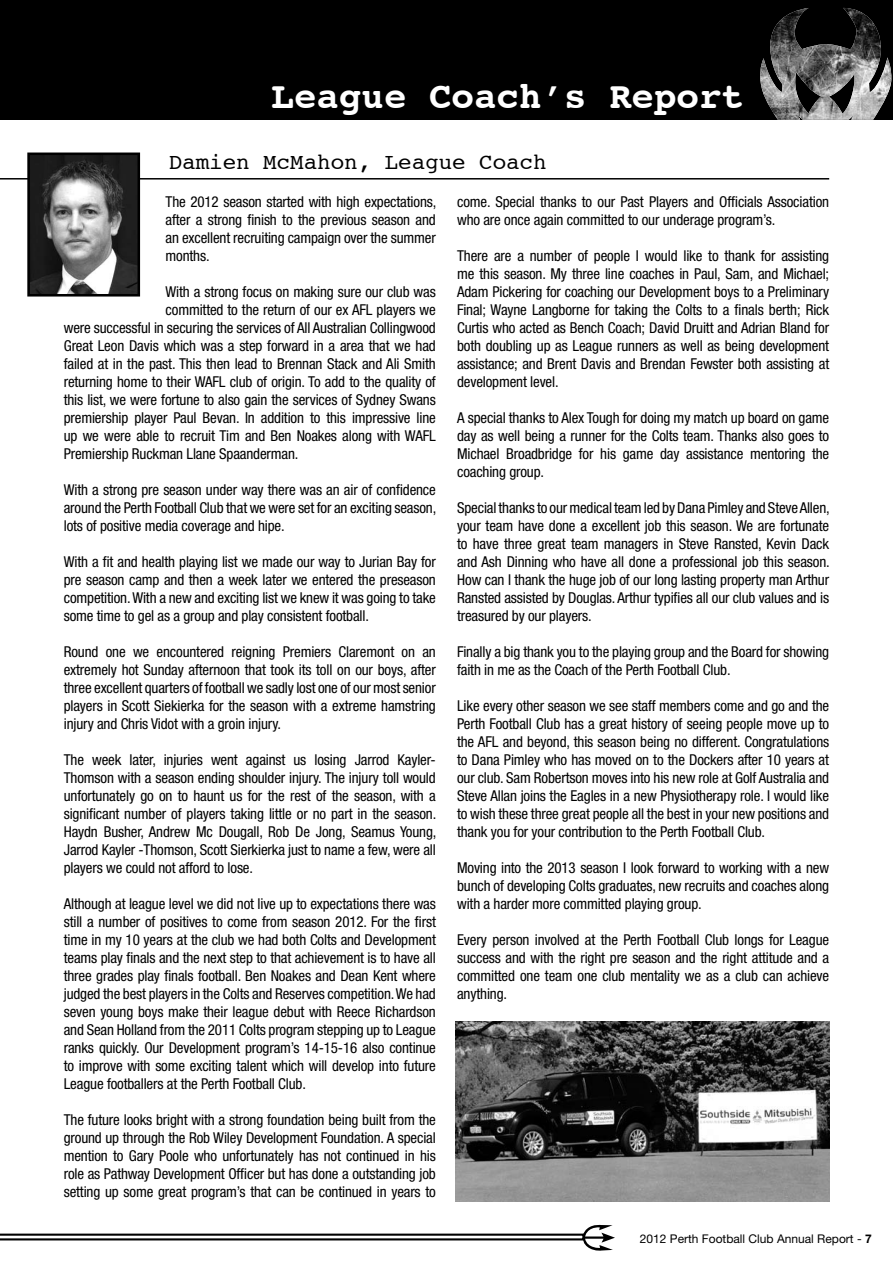
<style>
.page{position:relative;width:893px;height:1263px;background:#fff}
.page>*{position:absolute;margin:0;border:0;box-sizing:border-box;transform-origin:0 0}
.t1{font:700 37.5px "Courier";color:#fff}
.t2{font:22.5px "Courier";color:#000}
.t3{font:condensed 15px/18px "Helvetica Neue";letter-spacing:-.01em;color:#000;text-align:justify}
.t4{font:12px "Helvetica Neue";color:#000}
.s1{font-weight:700}
</style>
<div class="page">
<div style="left:0;top:0;width:893px;height:120px;background:#000"></div>
<svg style="left:0;top:1224px;width:615px;height:27px"></svg>
<img style="left:760px;top:8px;width:131px;height:172px">
<hr style="left:0;top:178px;width:829px;height:2px;background:#000">
<img style="left:31px;top:157px;width:105px;height:136px">
<div style="left:27px;top:153px;width:113px;height:144px;border:3px solid #000"></div>
<img style="left:456px;top:1021px;width:373px;height:180px">
<h1 class="t1" style="left:272px;top:66px;width:474px">League Coach’s Report</h1>
<h2 class="t2" style="left:169px;top:145px;width:380px">Damien McMahon, League Coach</h2>
<p class="t3" style="left:166px;top:192px;width:272px">The 2012 season started with high expectations, after a strong finish to the previous season and an excellent recruiting campaign over the summer months.</p>
<p class="t3" style="left:166px;top:282px;width:272px">With a strong focus on making sure our club was</p>
<p class="t3" style="left:166px;top:300px;width:272px">committed to the return of our ex AFL players we</p>
<p class="t3" style="left:64px;top:318px;width:373px">were successful in securing the services of All Australian Collingwood</p>
<p class="t3" style="left:64px;top:336px;width:374px">Great Leon Davis which was a step forward in a area that we had</p>
<p class="t3" style="left:64px;top:354px;width:373px">failed at in the past. This then lead to Brennan Stack and Ali Smith</p>
<p class="t3" style="left:64px;top:372px;width:374px">returning home to their WAFL club of origin. To add to the quality of</p>
<p class="t3" style="left:64px;top:390px;width:374px">this list, we were fortune to also gain the services of Sydney Swans</p>
<p class="t3" style="left:64px;top:408px;width:374px">premiership player Paul Bevan. In addition to this impressive line</p>
<p class="t3" style="left:64px;top:426px;width:374px">up we were able to recruit Tim and Ben Noakes along with WAFL</p>
<p class="t3" style="left:64px;top:444px;width:236px">Premiership Ruckman Llane Spaanderman.</p>
<p class="t3" style="left:64px;top:480px;width:374px">With a strong pre season under way there was an air of confidence around the Perth Football Club that we were set for an exciting season, lots of positive media coverage and hipe.</p>
<p class="t3" style="left:64px;top:552px;width:374px">With a fit and health playing list we made our way to Jurian Bay for pre season camp and then a week later we entered the preseason competition. With a new and exciting list we knew it was going to take some time to gel as a group and play consistent football.</p>
<p class="t3" style="left:64px;top:642px;width:374px">Round one we encountered reigning Premiers Claremont on an extremely hot Sunday afternoon that took its toll on our boys, after three excellent quarters of football we sadly lost one of our most senior players in Scott Siekierka for the season with a extreme hamstring injury and Chris Vidot with a groin injury.</p>
<p class="t3" style="left:64px;top:750px;width:374px">The week later, injuries went against us losing Jarrod Kayler-Thomson with a season ending shoulder injury. The injury toll would unfortunately go on to haunt us for the rest of the season, with a significant number of players taking little or no part in the season.<br>Haydn Busher, Andrew Mc Dougall, Rob De Jong, Seamus Young, Jarrod Kayler -Thomson, Scott Sierkierka just to name a few, were all players we could not afford to lose.</p>
<p class="t3" style="left:64px;top:894px;width:374px">Although at league level we did not live up to expectations there was still a number of positives to come from season 2012. For the first time in my 10 years at the club we had both Colts and Development teams play finals and the next step to that achievement is to have all three grades play finals football. Ben Noakes and Dean Kent where judged the best players in the Colts and Reserves competition. We had seven young boys make their league debut with Reece Richardson and Sean Holland from the 2011 Colts program stepping up to League ranks quickly. Our Development program’s 14-15-16 also continue to improve with some exciting talent which will develop into future League footballers at the Perth Football Club.</p>
<p class="t3" style="left:64px;top:1110px;width:374px">The future looks bright with a strong foundation being built from the ground up through the Rob Wiley Development Foundation. A special mention to Gary Poole who unfortunately has not continued in his role as Pathway Development Officer but has done a outstanding job setting up some great program’s that can be continued in years to</p>
<p class="t3" style="left:457px;top:192px;width:373px">come. Special thanks to our Past Players and Officials Association who are once again committed to our underage program’s.</p>
<p class="t3" style="left:457px;top:246px;width:374px">There are a number of people I would like to thank for assisting me this season. My three line coaches in Paul, Sam, and Michael; Adam Pickering for coaching our Development boys to a Preliminary Final; Wayne Langborne for taking the Colts to a finals berth; Rick Curtis who acted as Bench Coach; David Druitt and Adrian Bland for both doubling up as League runners as well as being development assistance; and Brent Davis and Brendan Fewster both assisting at development level.</p>
<p class="t3" style="left:457px;top:408px;width:374px">A special thanks to Alex Tough for doing my match up board on game day as well being a runner for the Colts team. Thanks also goes to Michael Broadbridge for his game day assistance mentoring the coaching group.</p>
<p class="t3" style="left:457px;top:498px;width:374px">Special thanks to our medical team led by Dana Pimley and Steve Allen, your team have done a excellent job this season. We are fortunate to have three great team managers in Steve Ransted, Kevin Dack and Ash Dinning who have all done a professional job this season.<br>How can I thank the huge job of our long lasting property man Arthur Ransted assisted by Douglas. Arthur typifies all our club values and is treasured by our players.</p>
<p class="t3" style="left:457px;top:642px;width:373px">Finally a big thank you to the playing group and the Board for showing faith in me as the Coach of the Perth Football Club.</p>
<p class="t3" style="left:457px;top:696px;width:374px">Like every other season we see staff members come and go and the Perth Football Club has a great history of seeing people move up to the AFL and beyond, this season being no different. Congratulations to Dana Pimley who has moved on to the Dockers after 10 years at our club. Sam Robertson moves into his new role at Golf Australia and Steve Allan joins the Eagles in a new Physiotherapy role. I would like to wish these three great people all the best in your new positions and thank you for your contribution to the Perth Football Club.</p>
<p class="t3" style="left:457px;top:858px;width:374px">Moving into the 2013 season I look forward to working with a new bunch of developing Colts graduates, new recruits and coaches along with a harder more committed playing group.</p>
<p class="t3" style="left:457px;top:930px;width:374px">Every person involved at the Perth Football Club longs for League success and with the right pre season and the right attitude and a committed one team one club mentality we as a club can achieve anything.</p>
<p class="t4" style="left:640px;top:1231px;width:233px">2012 Perth Football Club Annual Report - <span class="s1">7</span></p>
</div>
